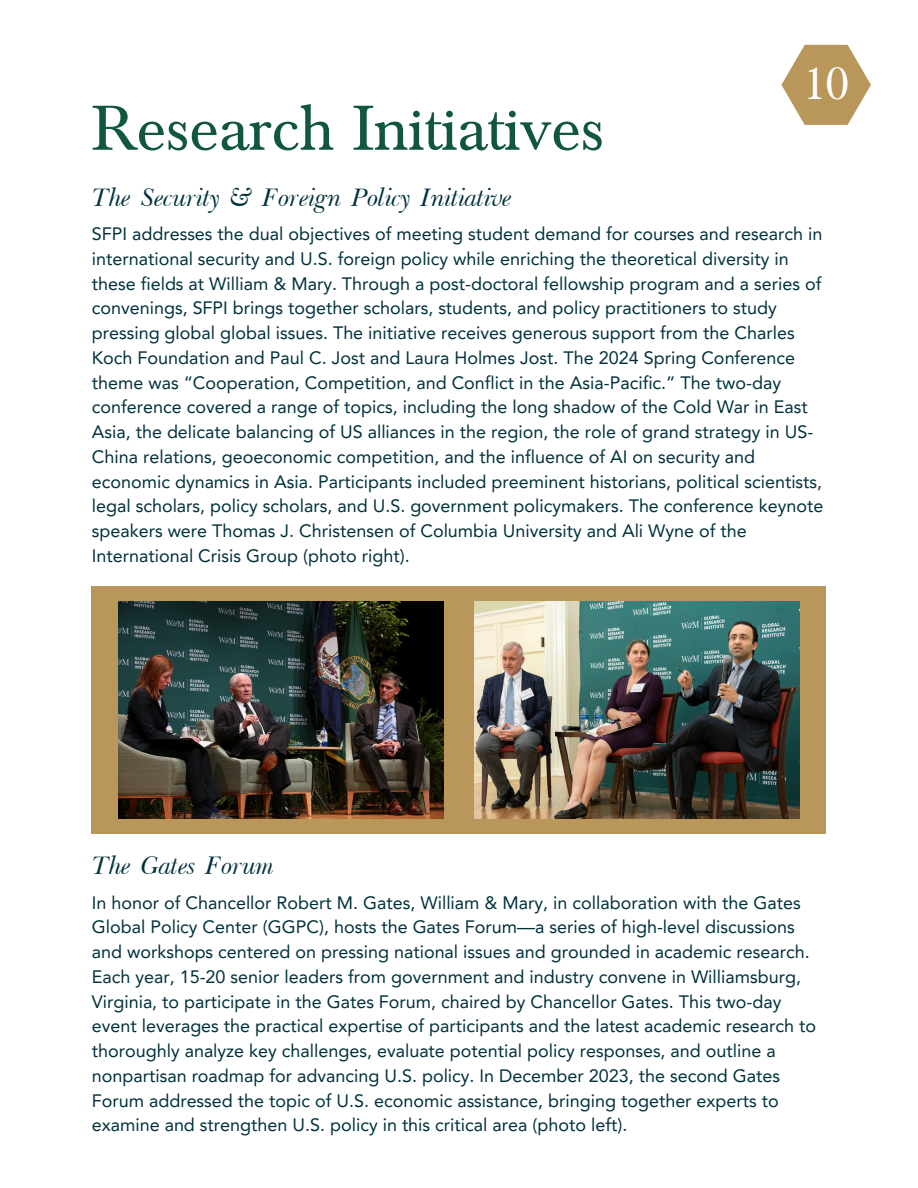
<style>
.page{position:relative;width:918px;height:1188px;background:#fff}
.page>*{position:absolute;margin:0;border:0;box-sizing:border-box;transform-origin:0 0}
.t1{font:66px "Baskerville";color:#115740}
.t2{font:48px "Baskerville";color:#fff}
.t3{font:italic 300 30px "Baskerville";color:#00313c}
.t4{font:18px/24.8px "Avenir LT Pro";color:#00313c}
</style>
<div class="page">
<div style="left:92px;top:586px;width:734px;height:248px;background:#b9975b"></div>
<img style="left:118px;top:601px;width:325px;height:217px">
<img style="left:474px;top:601px;width:325px;height:217px">
<svg style="left:781px;top:45px;width:90px;height:80px"></svg>
<p class="t1" style="left:92px;top:92px;width:514px">Research Initiatives</p>
<p class="t2" style="left:804px;top:57px;width:46px">10</p>
<p class="t3" style="left:92px;top:187px;width:421px">The Security &amp; Foreign Policy Initiative</p>
<p class="t4" style="left:92px;top:223px;width:733px">SFPI addresses the dual objectives of meeting student demand for courses and research in international security and U.S. foreign policy while enriching the theoretical diversity in these fields at William &amp; Mary. Through a post-doctoral fellowship program and a series of convenings, SFPI brings together scholars, students, and policy practitioners to study pressing global global issues. The initiative receives generous support from the Charles Koch Foundation and Paul C. Jost and Laura Holmes Jost. The 2024 Spring Conference theme was “Cooperation, Competition, and Conflict in the Asia-Pacific.” The two-day conference covered a range of topics, including the long shadow of the Cold War in East Asia, the delicate balancing of US alliances in the region, the role of grand strategy in US-China relations, geoeconomic competition, and the influence of AI on security and economic dynamics in Asia. Participants included preeminent historians, political scientists, legal scholars, policy scholars, and U.S. government policymakers. The conference keynote speakers were Thomas J. Christensen of Columbia University and Ali Wyne of the International Crisis Group (photo right).</p>
<h1 class="t3" style="left:92px;top:855px;width:183px">The Gates Forum</h1>
<h2 class="t4" style="left:92px;top:892px;width:726px">In honor of Chancellor Robert M. Gates, William &amp; Mary, in collaboration with the Gates Global Policy Center (GGPC), hosts the Gates Forum—a series of high-level discussions and workshops centered on pressing national issues and grounded in academic research.<br>Each year, 15-20 senior leaders from government and industry convene in Williamsburg, Virginia, to participate in the Gates Forum, chaired by Chancellor Gates. This two-day event leverages the practical expertise of participants and the latest academic research to thoroughly analyze key challenges, evaluate potential policy responses, and outline a nonpartisan roadmap for advancing U.S. policy. In December 2023, the second Gates Forum addressed the topic of U.S. economic assistance, bringing together experts to examine and strengthen U.S. policy in this critical area (photo left).</h2>
</div>
